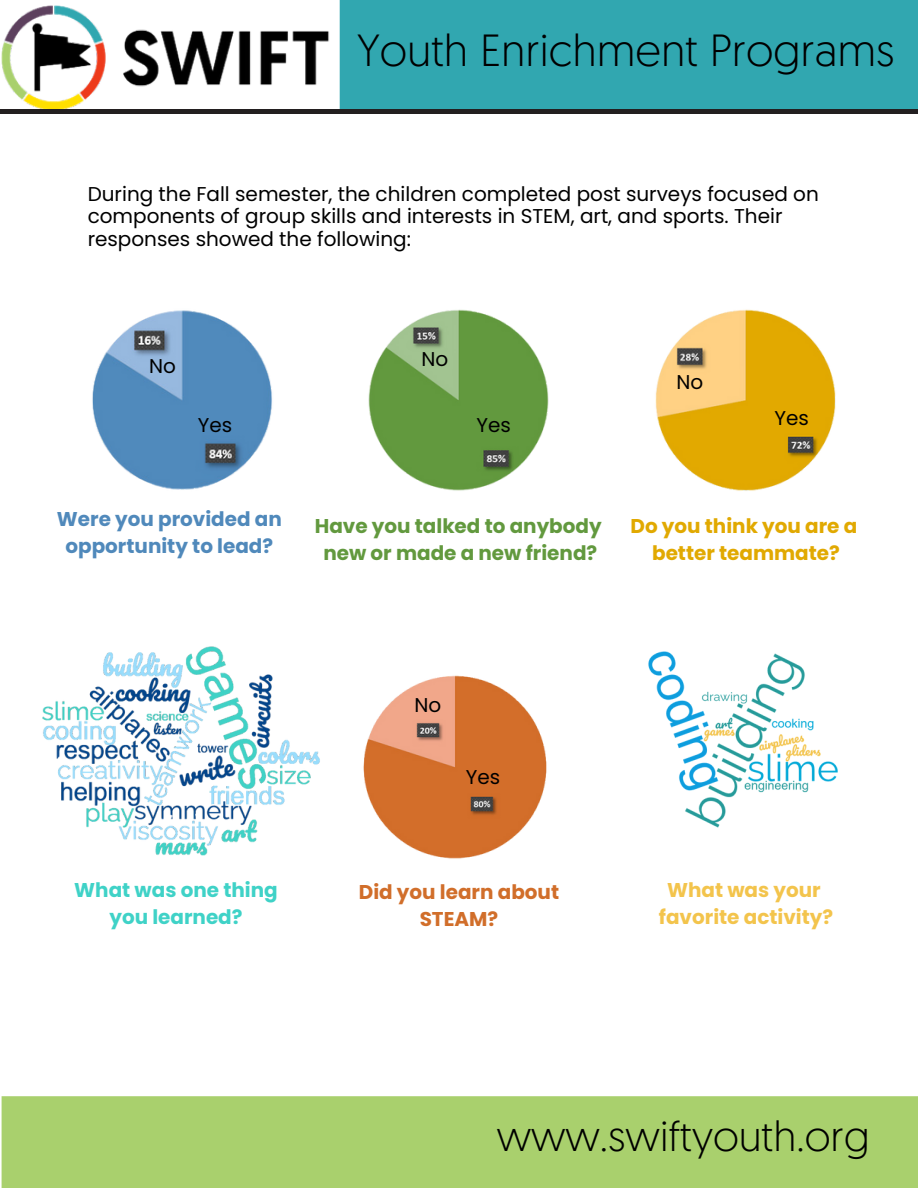
<style>
.page{position:relative;width:918px;height:1188px;background:#fff}
.page>*{position:absolute;margin:0;border:0;box-sizing:border-box;transform-origin:0 0}
.t1{font:300 45px "Geomanist";color:#000}
.t2{font:300 42.45px "Geomanist";color:#000}
.t3{font:19.95px/22.5px "Poppins";color:#000}
.t4{font:700 19.95px/27px "Poppins";color:#62993e;text-align:center}
.t5{font:700 19.95px/27px "Poppins";color:#5089bb;text-align:center}
.t6{font:700 19.95px/27px "Poppins";color:#e1a901;text-align:center}
.t7{font:700 19.95px/27px "Poppins";color:#f3c44c;text-align:center}
.t8{font:700 19.95px/27px "Poppins";color:#3fd2c7;text-align:center}
.t9{font:700 19.95px/27px "Poppins";color:#d16e2a;text-align:center}
</style>
<div class="page">
<img style="left:0;top:5px;width:339px;height:105px">
<div style="left:340px;top:0;width:578px;height:109px;background:#31a7b0"></div>
<hr style="left:0;top:110px;width:918px;height:4px;background:#231f20">
<div style="left:2px;top:1096px;width:916px;height:92px;background:#a9d06d"></div>
<img style="left:92px;top:310px;width:174px;height:180px">
<img style="left:266px;top:309px;width:283px;height:182px">
<img style="left:655px;top:309px;width:181px;height:182px">
<img style="left:42px;top:646px;width:244px;height:210px">
<img style="left:286px;top:675px;width:261px;height:184px">
<img style="left:648px;top:651px;width:190px;height:177px">
<p class="t1" style="left:357px;top:32px;width:539px">Youth Enrichment Programs</p>
<p class="t3" style="left:88px;top:183px;width:733px">During the Fall semester, the children completed post surveys focused on components of group skills and interests in STEM, art, and sports. Their responses showed the following:</p>
<p class="t3" style="left:149px;top:355px;width:28px">No</p>
<p class="t3" style="left:198px;top:413px;width:36px">Yes</p>
<h2 class="t3" style="left:421px;top:348px;width:28px">No</h2>
<h2 class="t3" style="left:476px;top:413px;width:36px">Yes</h2>
<p class="t3" style="left:676px;top:371px;width:28px">No</p>
<h2 class="t3" style="left:775px;top:407px;width:36px">Yes</h2>
<p class="t5" style="left:57px;top:506px;width:226px">Were you provided an opportunity to lead?</p>
<p class="t4" style="left:315px;top:513px;width:288px">Have you talked to anybody new or made a new friend?</p>
<p class="t6" style="left:631px;top:513px;width:228px">Do you think you are a better teammate?</p>
<p class="t3" style="left:415px;top:694px;width:28px">No</p>
<p class="t3" style="left:466px;top:766px;width:36px">Yes</p>
<p class="t8" style="left:74px;top:877px;width:205px">What was one thing you learned?</p>
<h2 class="t9" style="left:359px;top:879px;width:202px">Did you learn about<br>STEAM?</h2>
<h2 class="t7" style="left:659px;top:877px;width:176px">What was your favorite activity?</h2>
<p class="t2" style="left:497px;top:1119px;width:374px">www.swiftyouth.org</p>
</div>
